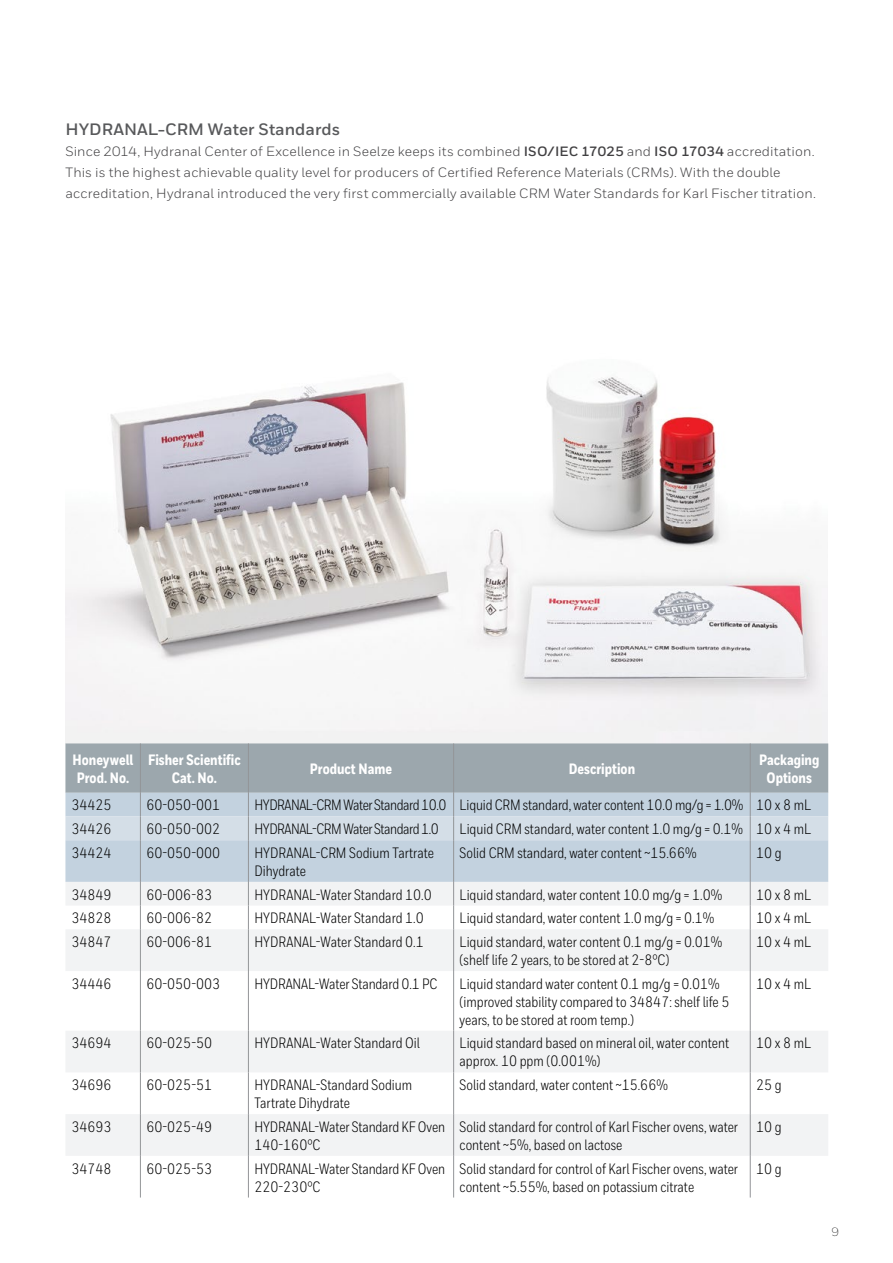
<style>
.page{position:relative;width:893px;height:1263px;background:#fff}
.page>*{position:absolute;margin:0;border:0;box-sizing:border-box;transform-origin:0 0}
.t1{font:700 16.5px "Honeywell Sans";color:#58595b}
.t2{font:15px/18px "Honeywell Cond";color:#000}
.t3{font:800 15px/18px "Honeywell Cond";color:#fff;text-align:center}
.t4{font:15px "Honeywell Cond";letter-spacing:-.03em;color:#000}
.Body__9_14_pt{font:13.5px/21px "Honeywell Sans";letter-spacing:.01em;color:#414042}
.t5{font:300 12px "Honeywell Sans";color:#000}
.s1{font-weight:700}
</style>
<div class="page">
<img style="left:65px;top:377px;width:763px;height:366px">
<div style="left:65px;top:840px;width:763px;height:42px;background:#c3d2df"></div>
<svg style="left:66px;top:882px;width:762px;height:274px;fill:#f2f3f4"></svg>
<hr style="left:140px;top:840px;width:1px;height:42px;background:#939598">
<hr style="left:248px;top:840px;width:1px;height:42px;background:#939598">
<hr style="left:453px;top:840px;width:1px;height:42px;background:#939598">
<svg style="left:65px;top:743px;width:763px;height:97px;background:#b3bfc7"></svg>
<hr style="left:750px;top:840px;width:1px;height:42px;background:#939598">
<svg style="left:140px;top:882px;width:1px;height:47px"></svg>
<svg style="left:248px;top:882px;width:1px;height:47px"></svg>
<svg style="left:453px;top:882px;width:1px;height:47px"></svg>
<svg style="left:750px;top:882px;width:1px;height:47px"></svg>
<hr style="left:140px;top:929px;width:1px;height:42px;background:#939598">
<hr style="left:248px;top:929px;width:1px;height:42px;background:#939598">
<hr style="left:453px;top:929px;width:1px;height:42px;background:#939598">
<hr style="left:750px;top:929px;width:1px;height:42px;background:#939598">
<hr style="left:140px;top:1031px;width:1px;height:41px;background:#939598">
<hr style="left:248px;top:1031px;width:1px;height:41px;background:#939598">
<hr style="left:453px;top:1031px;width:1px;height:41px;background:#939598">
<hr style="left:750px;top:1031px;width:1px;height:41px;background:#939598">
<hr style="left:140px;top:971px;width:1px;height:60px;background:#939598">
<hr style="left:248px;top:971px;width:1px;height:60px;background:#939598">
<hr style="left:453px;top:971px;width:1px;height:60px;background:#939598">
<hr style="left:750px;top:971px;width:1px;height:60px;background:#939598">
<hr style="left:140px;top:1072px;width:1px;height:42px;background:#939598">
<hr style="left:248px;top:1072px;width:1px;height:42px;background:#939598">
<hr style="left:453px;top:1072px;width:1px;height:42px;background:#939598">
<hr style="left:750px;top:1072px;width:1px;height:42px;background:#939598">
<hr style="left:140px;top:1114px;width:1px;height:42px;background:#939598">
<hr style="left:248px;top:1114px;width:1px;height:42px;background:#939598">
<hr style="left:453px;top:1114px;width:1px;height:42px;background:#939598">
<hr style="left:750px;top:1114px;width:1px;height:42px;background:#939598">
<hr style="left:140px;top:1156px;width:1px;height:41px;background:#939598">
<hr style="left:248px;top:1156px;width:1px;height:41px;background:#939598">
<hr style="left:453px;top:1156px;width:1px;height:41px;background:#939598">
<hr style="left:750px;top:1156px;width:1px;height:41px;background:#939598">
<p class="t1" style="left:65px;top:119px;width:276px">HYDRANAL-CRM Water Standards</p>
<p class="Body__9_14_pt" style="left:65px;top:141px;width:752px">Since 2014, Hydranal Center of Excellence in Seelze keeps its combined <span class="s1">ISO/IEC 17025</span> and <span class="s1">ISO 17034</span> accreditation.<br>This is the highest achievable quality level for producers of Certified Reference Materials (CRMs). With the double accreditation, Hydranal introduced the very first commercially available CRM Water Standards for Karl Fischer titration.</p>
<p class="t3" style="left:73px;top:751px;width:62px;text-align:left">Honeywell<br>Prod. No.</p>
<p class="t3" style="left:148px;top:751px;width:94px">Fisher Scientific<br>Cat. No.</p>
<p class="t3" style="left:310px;top:760px;width:84px">Product Name</p>
<p class="t3" style="left:569px;top:760px;width:68px">Description</p>
<p class="t3" style="left:759px;top:751px;width:62px">Packaging<br>Options</p>
<p class="t2" style="left:71px;top:796px;width:42px">34425</p>
<p class="t2" style="left:146px;top:796px;width:75px">60-050-001</p>
<p class="t4" style="left:254px;top:796px;width:194px">HYDRANAL-CRM Water Standard 10.0</p>
<p class="t2" style="left:460px;top:796px;width:285px">Liquid CRM standard, water content 10.0 mg/g = 1.0%</p>
<p class="t2" style="left:756px;top:796px;width:56px">10 x 8 mL</p>
<p class="t2" style="left:71px;top:820px;width:42px">34426</p>
<p class="t2" style="left:146px;top:820px;width:75px">60-050-002</p>
<p class="t4" style="left:254px;top:820px;width:186px">HYDRANAL-CRM Water Standard 1.0</p>
<p class="t2" style="left:460px;top:820px;width:285px">Liquid CRM standard, water content 1.0 mg/g = 0.1%</p>
<p class="t2" style="left:756px;top:820px;width:56px">10 x 4 mL</p>
<p class="t2" style="left:71px;top:844px;width:42px">34424</p>
<p class="t2" style="left:146px;top:844px;width:75px">60-050-000</p>
<p class="t2" style="left:254px;top:844px;width:181px">HYDRANAL-CRM Sodium Tartrate<br>Dihydrate</p>
<p class="t2" style="left:460px;top:844px;width:238px">Solid CRM standard, water content ~15.66%</p>
<p class="t2" style="left:756px;top:844px;width:27px">10 g</p>
<p class="t2" style="left:71px;top:885px;width:42px">34849</p>
<p class="t2" style="left:146px;top:885px;width:67px">60-006-83</p>
<p class="t2" style="left:254px;top:885px;width:179px">HYDRANAL-Water Standard 10.0</p>
<p class="t2" style="left:460px;top:885px;width:264px">Liquid standard, water content 10.0 mg/g = 1.0%</p>
<p class="t2" style="left:756px;top:885px;width:56px">10 x 8 mL</p>
<p class="t2" style="left:71px;top:909px;width:42px">34828</p>
<p class="t2" style="left:146px;top:909px;width:67px">60-006-82</p>
<p class="t2" style="left:254px;top:909px;width:171px">HYDRANAL-Water Standard 1.0</p>
<p class="t2" style="left:460px;top:909px;width:256px">Liquid standard, water content 1.0 mg/g = 0.1%</p>
<p class="t2" style="left:756px;top:909px;width:56px">10 x 4 mL</p>
<p class="t2" style="left:71px;top:933px;width:42px">34847</p>
<p class="t2" style="left:146px;top:933px;width:67px">60-006-81</p>
<p class="t2" style="left:254px;top:933px;width:171px">HYDRANAL-Water Standard 0.1</p>
<p class="t2" style="left:460px;top:933px;width:264px">Liquid standard, water content 0.1 mg/g = 0.01% (shelf life 2 years, to be stored at 2-8°C)</p>
<p class="t2" style="left:756px;top:933px;width:56px">10 x 4 mL</p>
<p class="t2" style="left:71px;top:974px;width:42px">34446</p>
<p class="t2" style="left:146px;top:974px;width:75px">60-050-003</p>
<p class="t2" style="left:254px;top:974px;width:184px">HYDRANAL-Water Standard 0.1 PC</p>
<p class="t2" style="left:460px;top:974px;width:271px">Liquid standard water content 0.1 mg/g = 0.01% (improved stability compared to 34847: shelf life 5 years, to be stored at room temp.)</p>
<p class="t2" style="left:756px;top:974px;width:56px">10 x 4 mL</p>
<p class="t2" style="left:71px;top:1034px;width:42px">34694</p>
<p class="t2" style="left:146px;top:1034px;width:67px">60-025-50</p>
<p class="t2" style="left:254px;top:1034px;width:167px">HYDRANAL-Water Standard Oil</p>
<p class="t2" style="left:460px;top:1034px;width:271px">Liquid standard based on mineral oil, water content approx. 10 ppm (0.001%)</p>
<p class="t2" style="left:756px;top:1034px;width:56px">10 x 8 mL</p>
<p class="t2" style="left:71px;top:1076px;width:42px">34696</p>
<p class="t2" style="left:146px;top:1076px;width:67px">60-025-51</p>
<p class="t2" style="left:254px;top:1076px;width:159px">HYDRANAL-Standard Sodium<br>Tartrate Dihydrate</p>
<p class="t2" style="left:460px;top:1076px;width:210px">Solid standard, water content ~15.66%</p>
<p class="t2" style="left:756px;top:1076px;width:27px">25 g</p>
<p class="t2" style="left:71px;top:1118px;width:42px">34693</p>
<p class="t2" style="left:146px;top:1118px;width:67px">60-025-49</p>
<p class="t2" style="left:254px;top:1118px;width:192px">HYDRANAL-Water Standard KF Oven</p>
<p class="t2" style="left:254px;top:1136px;width:68px">140-160°C</p>
<p class="t2" style="left:460px;top:1118px;width:280px">Solid standard for control of Karl Fischer ovens, water content ~5%, based on lactose</p>
<p class="t2" style="left:756px;top:1118px;width:27px">10 g</p>
<p class="t2" style="left:71px;top:1159px;width:42px">34748</p>
<p class="t2" style="left:146px;top:1159px;width:67px">60-025-53</p>
<p class="t2" style="left:254px;top:1159px;width:192px">HYDRANAL-Water Standard KF Oven</p>
<p class="t2" style="left:254px;top:1177px;width:68px">220-230°C</p>
<p class="t2" style="left:460px;top:1159px;width:280px">Solid standard for control of Karl Fischer ovens, water content ~5.55%, based on potassium citrate</p>
<p class="t2" style="left:756px;top:1159px;width:27px">10 g</p>
<p class="t5" style="left:831px;top:1225px;width:9px">9</p>
</div>
